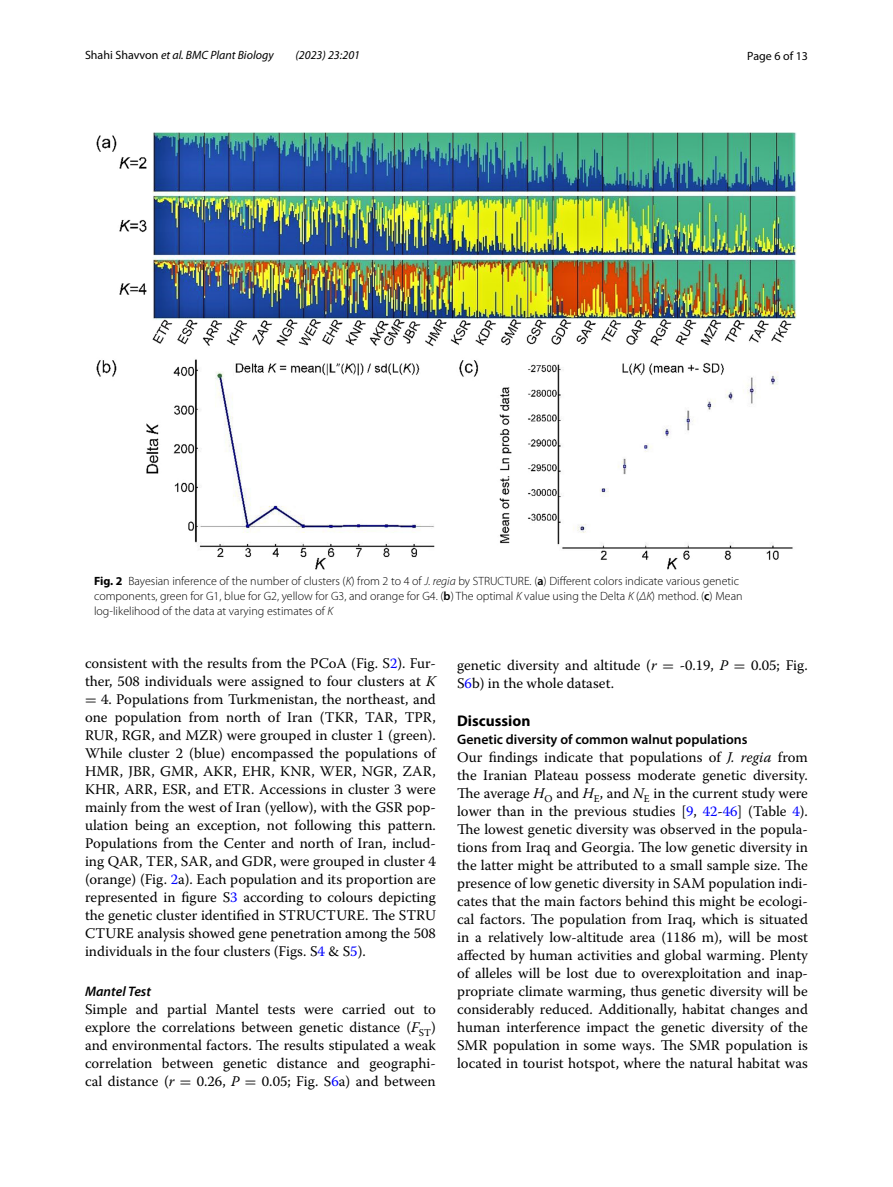
<style>
.page{position:relative;width:893px;height:1187px;background:#fff}
.page>*{position:absolute;margin:0;border:0;box-sizing:border-box;transform-origin:0 0}
.t1{font:700 15.45px "Myriad Pro";color:#000}
.t2{font:14.7px/18px "Warnock Pro";color:#000;text-align:justify}
.t3{font:600 13.8px "Myriad Pro";color:#000}
.t4{font:italic 600 13.8px "Myriad Pro";color:#000}
.t5{font:300 12px/15px "Myriad Pro";color:#000}
.t6{font:italic 12px "Myriad Pro";color:#000}
.t7{font:12px "Myriad Pro";color:#000}
.s1{font-style:normal}
.s2{font-weight:700}
.s3{font-style:italic}
.s4{font-weight:600}
.s5{color:#00f}
.s6{font-family:"MTSY"}
</style>
<div class="page">
<img style="left:96px;top:133px;width:701px;height:436px">
<p class="t6" style="left:85px;top:48px;width:190px"><span class="s1">Shahi Shavvon</span> et al. BMC Plant Biology</p>
<p class="t6" style="left:295px;top:48px;width:66px">(2023) 23:201</p>
<p class="t7" style="left:747px;top:48px;width:62px">Page 6 of 13</p>
<p class="t5" style="left:94px;top:573px;width:650px"><span class="s2">Fig. 2</span> Bayesian inference of the number of clusters (<span class="s3">K</span>) from 2 to 4 of <span class="s3">J. regia</span> by STRUCTURE. (<span class="s4">a</span>) Different colors indicate various genetic components, green for G1, blue for G2, yellow for G3, and orange for G4. (<span class="s4">b</span>) The optimal <span class="s3">K</span> value using the Delta <span class="s3">K</span> (<span class="s3">ΔK</span>) method. (<span class="s4">c</span>) Mean log-likelihood of the data at varying estimates of <span class="s3">K</span></p>
<p class="t2" style="left:85px;top:653px;width:352px">consistent with the results from the PCoA (Fig. S<span class="s5">2</span>). Fur&shy;ther, 508 individuals were assigned to four clusters at <span class="s3">K </span><span class="s6">=</span> 4. Populations from Turkmenistan, the northeast, and one population from north of Iran (TKR, TAR, TPR, RUR, RGR, and MZR) were grouped in cluster 1 (green).<br>While cluster 2 (blue) encompassed the populations of HMR, JBR, GMR, AKR, EHR, KNR, WER, NGR, ZAR, KHR, ARR, ESR, and ETR. Accessions in cluster 3 were mainly from the west of Iran (yellow), with the GSR pop&shy;ulation being an exception, not following this pattern.<br>Populations from the Center and north of Iran, includ&shy;ing QAR, TER, SAR, and GDR, were grouped in cluster 4 (orange) (Fig. <span class="s5">2</span>a). Each population and its proportion are represented in figure S<span class="s5">3</span> according to colours depicting the genetic cluster identified in STRUCTURE. The STRU CTURE analysis showed gene penetration among the 508 individuals in the four clusters (Figs. S<span class="s5">4</span> &amp; S<span class="s5">5</span>).</p>
<p class="t4" style="left:85px;top:982px;width:67px">Mantel Test</p>
<p class="t2" style="left:85px;top:1000px;width:352px">Simple and partial Mantel tests were carried out to explore the correlations between genetic distance (<span class="s3">F</span><sub>ST</sub>) and environmental factors. The results stipulated a weak correlation between genetic distance and geographi&shy;cal distance (<span class="s3">r</span> <span class="s6">=</span> 0.26, <span class="s3">P</span> <span class="s6">=</span> 0.05; Fig. S<span class="s5">6</span>a) and between</p>
<p class="t2" style="left:457px;top:655px;width:352px">genetic diversity and altitude (<span class="s3">r</span> <span class="s6">=</span> -0.19, <span class="s3">P</span> <span class="s6">=</span> 0.05; Fig.<br>S<span class="s5">6</span>b) in the whole dataset.</p>
<p class="t1" style="left:457px;top:710px;width:75px">Discussion</p>
<p class="t3" style="left:457px;top:730px;width:292px">Genetic diversity of common walnut populations</p>
<p class="t2" style="left:457px;top:748px;width:352px">Our findings indicate that populations of <span class="s3">J. regia</span> from the Iranian Plateau possess moderate genetic diversity.<br>The average <span class="s3">H</span><sub>O</sub> and <span class="s3">H</span><sub>E</sub>, and <span class="s3">N</span><sub>E</sub> in the current study were lower than in the previous studies [<span class="s5">9</span>, <span class="s5">42</span>-<span class="s5">46</span>] (Table <span class="s5">4</span>).<br>The lowest genetic diversity was observed in the popula&shy;tions from Iraq and Georgia. The low genetic diversity in the latter might be attributed to a small sample size. The presence of low genetic diversity in SAM population indi&shy;cates that the main factors behind this might be ecologi&shy;cal factors. The population from Iraq, which is situated in a relatively low-altitude area (1186 m), will be most affected by human activities and global warming. Plenty of alleles will be lost due to overexploitation and inap&shy;propriate climate warming, thus genetic diversity will be considerably reduced. Additionally, habitat changes and human interference impact the genetic diversity of the SMR population in some ways. The SMR population is located in tourist hotspot, where the natural habitat was</p>
</div>
